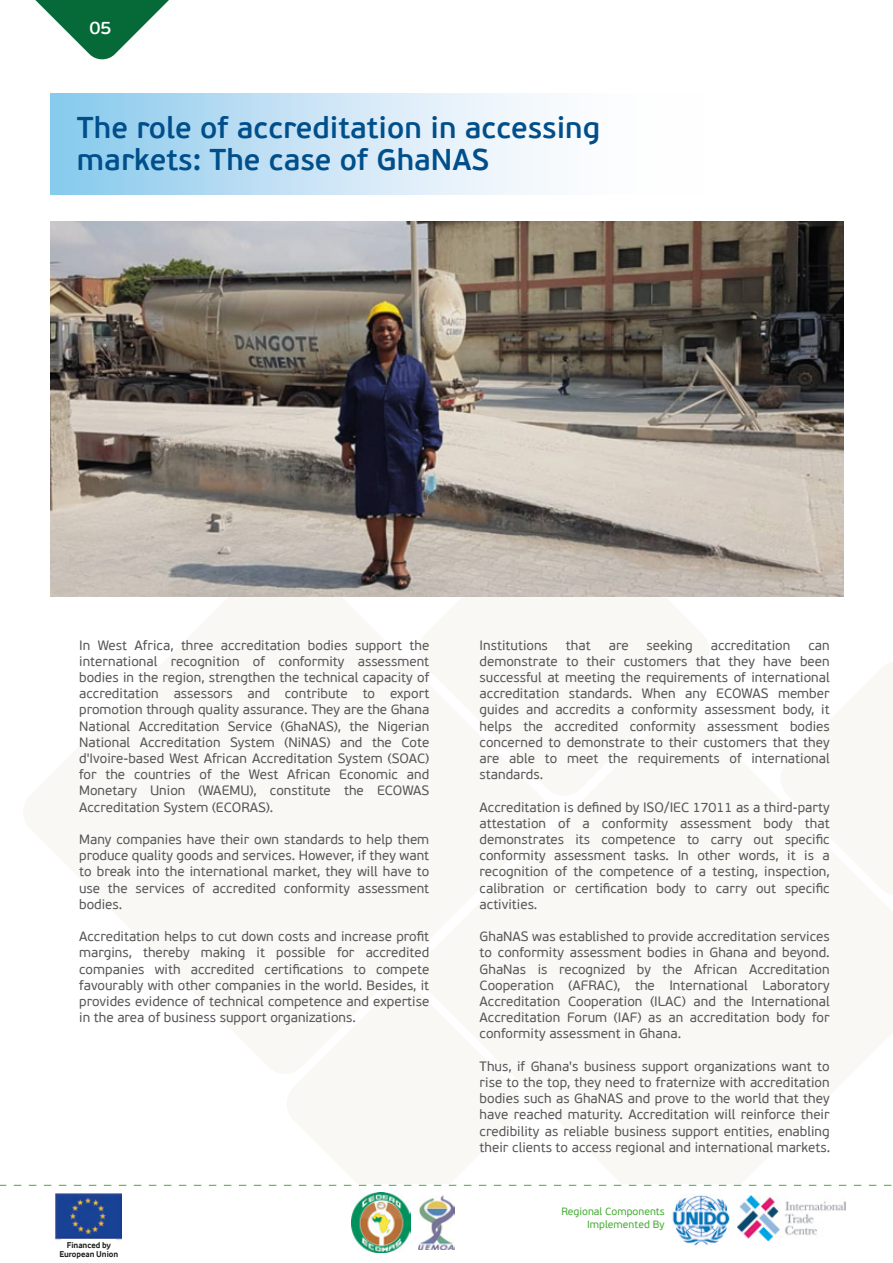
<style>
.page{position:relative;width:893px;height:1263px;background:#fff}
.page>*{position:absolute;margin:0;border:0;box-sizing:border-box;transform-origin:0 0}
.t1{font:600 30px/31.5px "PF Beau Sans Pro";color:#004f8b}
.t2{font:600 18px "PF Beau Sans Pro";color:#fff}
.t3{font:13.5px/16.2px "PF Beau Sans Pro";color:#575756;text-align:justify}
.t4{font:10.5px/12.6px "PF Beau Sans Pro";color:#45ac34;text-align:right}
.t5{font:700 8.7px/9px "Vodafone";color:#1d1d1b;text-align:center}
</style>
<div class="page">
<svg style="left:0;top:1185px;width:892px;height:1px"></svg>
<svg style="left:35px;top:0;width:134px;height:60px"></svg>
<img style="left:418px;top:1196px;width:37px;height:54px">
<img style="left:351px;top:1193px;width:59px;height:60px">
<img style="left:737px;top:1196px;width:108px;height:44px">
<img style="left:671px;top:1189px;width:59px;height:58px;border-radius:29px">
<img style="left:56px;top:1194px;width:66px;height:46px">
<div style="left:62px;top:1239px;width:54px;height:7px;background:#fff"></div>
<div style="left:50px;top:94px;width:659px;height:101px;background:linear-gradient(to right,#91cced,#fff)"></div>
<img style="left:50px;top:221px;width:794px;height:375px">
<h2 class="t2" style="left:89px;top:17px;width:24px">05</h2>
<h1 class="t1" style="left:77px;top:113px;width:525px">The role of accreditation in accessing markets: The case of GhaNAS</h1>
<p class="t3" style="left:79px;top:637px;width:352px">In West Africa, three accreditation bodies support the international recognition of conformity assessment bodies in the region, strengthen the technical capacity of accreditation assessors and contribute to export promotion through quality assurance. They are the Ghana National Accreditation Service (GhaNAS), the Nigerian National Accreditation System (NiNAS) and the Cote d'Ivoire-based West African Accreditation System (SOAC) for the countries of the West African Economic and Monetary Union (WAEMU), constitute the ECOWAS Accreditation System (ECORAS).</p>
<p class="t3" style="left:79px;top:831px;width:352px">Many companies have their own standards to help them produce quality goods and services. However, if they want to break into the international market, they will have to use the services of accredited conformity assessment bodies.</p>
<p class="t3" style="left:79px;top:929px;width:352px">Accreditation helps to cut down costs and increase profit margins, thereby making it possible for accredited companies with accredited certifications to compete favourably with other companies in the world. Besides, it provides evidence of technical competence and expertise in the area of business support organizations.</p>
<p class="t5" style="left:59px;top:1240px;width:60px">Financed by<br>European Union</p>
<p class="t3" style="left:480px;top:637px;width:70px">Institutions</p>
<p class="t3" style="left:566px;top:637px;width:26px">that</p>
<p class="t3" style="left:609px;top:637px;width:21px">are</p>
<p class="t3" style="left:647px;top:637px;width:48px">seeking</p>
<p class="t3" style="left:711px;top:637px;width:81px">accreditation</p>
<p class="t3" style="left:480px;top:637px;width:352px;text-indent:329px">can demonstrate to their customers that they have been successful at meeting the requirements of international accreditation standards. When any ECOWAS member guides and accredits a conformity assessment body, it helps the accredited conformity assessment bodies concerned to demonstrate to their customers that they are able to meet the requirements of international standards.</p>
<p class="t3" style="left:480px;top:799px;width:352px">Accreditation is defined by ISO/IEC 17011 as a third-party attestation of a conformity assessment body that demonstrates its competence to carry out specific conformity assessment tasks. In other words, it is a recognition of the competence of a testing, inspection, calibration or certification body to carry out specific activities.</p>
<p class="t3" style="left:480px;top:929px;width:352px">GhaNAS was established to provide accreditation services to conformity assessment bodies in Ghana and beyond.<br>GhaNas is recognized by the African Accreditation Cooperation (AFRAC), the International Laboratory Accreditation Cooperation (ILAC) and the International Accreditation Forum (IAF) as an accreditation body for conformity assessment in Ghana.</p>
<p class="t3" style="left:480px;top:1058px;width:352px">Thus, if Ghana's business support organizations want to rise to the top, they need to fraternize with accreditation bodies such as GhaNAS and prove to the world that they have reached maturity. Accreditation will reinforce their credibility as reliable business support entities, enabling their clients to access regional and international markets.</p>
<p class="t4" style="left:561px;top:1206px;width:105px">Regional Components<br>Implemented By</p>
</div>
